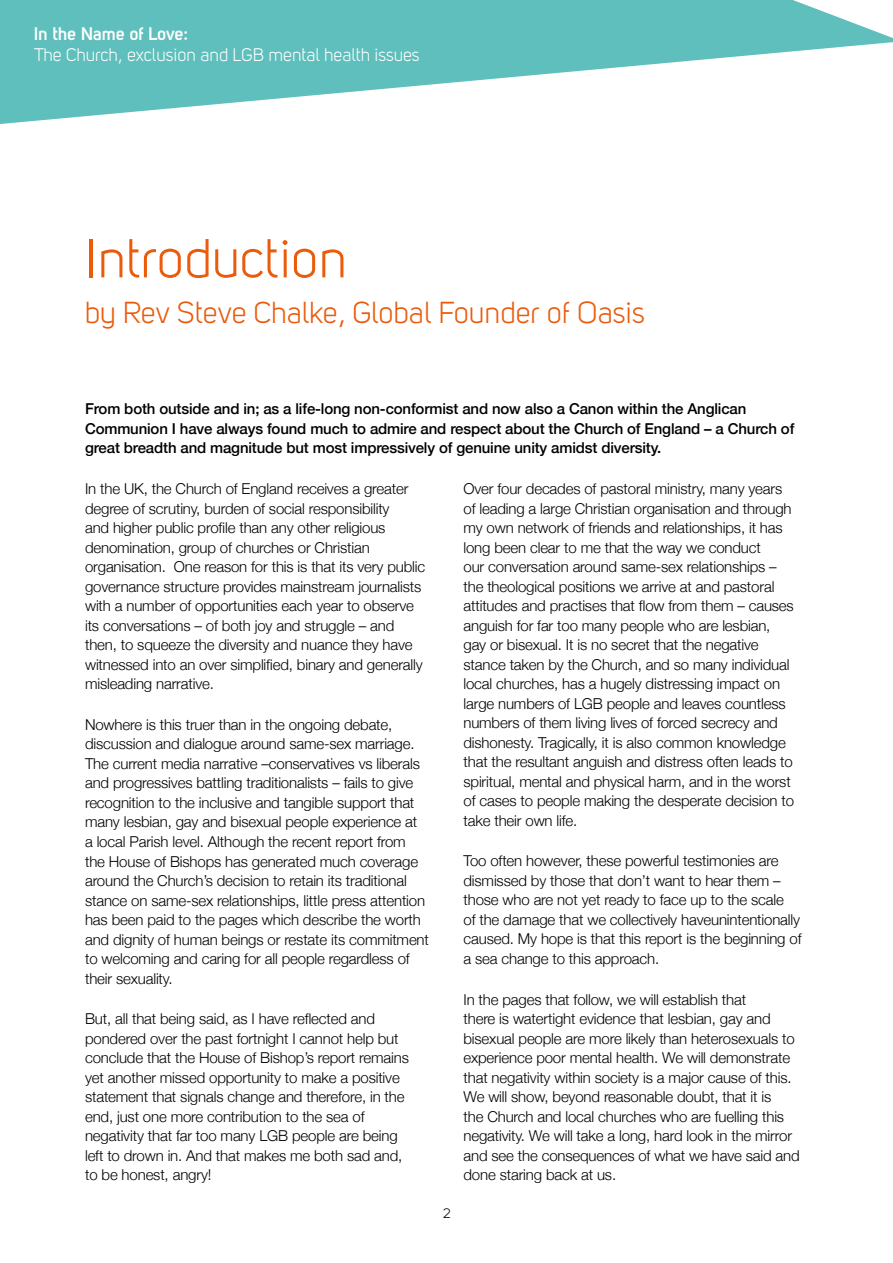
<style>
.page{position:relative;width:893px;height:1263px;background:#fff}
.page>*{position:absolute;margin:0;border:0;box-sizing:border-box;transform-origin:0 0}
.t1{font:54px "Uni Sans Book";color:#ea5b0b}
.t2{font:30px "Uni Sans Book";color:#ea5b0b}
.t3{font:18px "Uni Sans Book";color:#fff}
.t4{font:700 18px "Uni Sans Semi";letter-spacing:-.005em;color:#fff}
.t5{font:300 15px/19.5px "Helvetica Neue";letter-spacing:-.01em;color:#000}
.t6{font:500 15px/19.5px "Helvetica Neue";letter-spacing:-.01em;color:#000}
.t7{font:13.5px "Uni Sans Book";color:#000}
</style>
<div class="page">
<svg style="left:0;top:0;width:893px;height:124px;fill:#5ebfbc"></svg>
<svg style="left:793px;top:0;width:100px;height:38px"></svg>
<p class="t4" style="left:34px;top:23px;width:155px">In the Name of Love:</p>
<p class="t3" style="left:34px;top:44px;width:387px">The Church, exclusion and LGB mental health issues</p>
<h1 class="t1" style="left:85px;top:228px;width:264px">Introduction</h1>
<h2 class="t2" style="left:85px;top:295px;width:561px">by Rev Steve Chalke, Global Founder of Oasis</h2>
<p class="t6" style="left:85px;top:398px;width:711px">From both outside and in; as a life-long non-conformist and now also a Canon within the Anglican<br>Communion I have always found much to admire and respect about the Church of England – a Church of great breadth and magnitude but most impressively of genuine unity amidst diversity.</p>
<p class="t5" style="left:85px;top:479px;width:342px">In the UK, the Church of England receives a greater degree of scrutiny, burden of social responsibility<br>and higher public profile than any other religious denomination, group of churches or Christian organisation. One reason for this is that its very public governance structure provides mainstream journalists with a number of opportunities each year to observe its conversations – of both joy and struggle – and then, to squeeze the diversity and nuance they have witnessed into an over simplified, binary and generally misleading narrative.</p>
<p class="t5" style="left:85px;top:714px;width:345px">Nowhere is this truer than in the ongoing debate, discussion and dialogue around same-sex marriage.<br>The current media narrative –conservatives vs liberals and progressives battling traditionalists – fails to give recognition to the inclusive and tangible support that many lesbian, gay and bisexual people experience at<br>a local Parish level. Although the recent report from the House of Bishops has generated much coverage around the Church’s decision to retain its traditional stance on same-sex relationships, little press attention has been paid to the pages which describe the worth and dignity of human beings or restate its commitment to welcoming and caring for all people regardless of their sexuality.</p>
<p class="t5" style="left:85px;top:1009px;width:325px">But, all that being said, as I have reflected and pondered over the past fortnight I cannot help but conclude that the House of Bishop’s report remains yet another missed opportunity to make a positive statement that signals change and therefore, in the end, just one more contribution to the sea of negativity that far too many LGB people are being left to drown in. And that makes me both sad and, to be honest, angry!</p>
<p class="t5" style="left:463px;top:479px;width:332px">Over four decades of pastoral ministry, many years of leading a large Christian organisation and through my own network of friends and relationships, it has long been clear to me that the way we conduct<br>our conversation around same-sex relationships – the theological positions we arrive at and pastoral attitudes and practises that flow from them – causes anguish for far too many people who are lesbian, gay or bisexual. It is no secret that the negative stance taken by the Church, and so many individual local churches, has a hugely distressing impact on large numbers of LGB people and leaves countless numbers of them living lives of forced secrecy and dishonesty. Tragically, it is also common knowledge that the resultant anguish and distress often leads to spiritual, mental and physical harm, and in the worst of cases to people making the desperate decision to take their own life.</p>
<p class="t5" style="left:463px;top:851px;width:340px">Too often however, these powerful testimonies are dismissed by those that don’t want to hear them – those who are not yet ready to face up to the scale<br>of the damage that we collectively haveunintentionally caused. My hope is that this report is the beginning of a sea change to this approach.</p>
<p class="t5" style="left:463px;top:989px;width:338px">In the pages that follow, we will establish that<br>there is watertight evidence that lesbian, gay and bisexual people are more likely than heterosexuals to experience poor mental health. We will demonstrate that negativity within society is a major cause of this.<br>We will show, beyond reasonable doubt, that it is<br>the Church and local churches who are fuelling this negativity. We will take a long, hard look in the mirror and see the consequences of what we have said and done staring back at us.</p>
<p class="t7" style="left:443px;top:1205px;width:9px">2</p>
</div>
